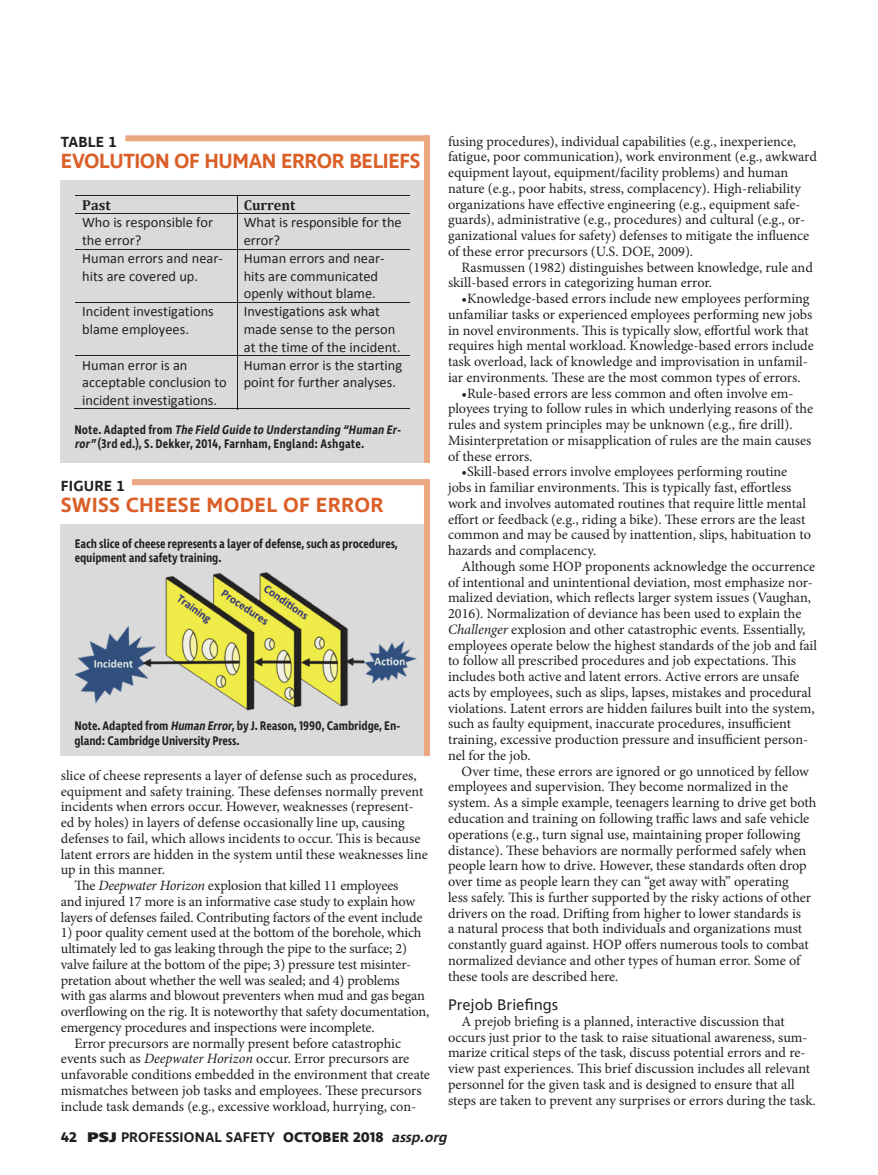
<style>
.page{position:relative;width:878px;height:1175px;background:#fff}
.page>*{position:absolute;margin:0;border:0;box-sizing:border-box;transform-origin:0 0}
.t1{font:600 21px "Ingra";letter-spacing:-.02em;color:#da5f28}
.t2{font:600 21px "Ingra";letter-spacing:.01em;color:#da5f28}
.t3{font:15.75px "Ingra";color:#231f20}
.t4{font:600 15px "Ingra";letter-spacing:.01em;color:#231f20}
.t5{font:14.4px/17.5px "Calibri";color:#231f20}
.t6{font:700 14.4px "Cambria";color:#231f20}
.t7{font:14.25px/15.8px "Minion Pro";letter-spacing:-.005em;color:#231f20}
.t8{font:600 14.25px "Ingra";letter-spacing:.01em;color:#231f20}
.t9{font:600 12.75px/14.2px "Ingra Cd";letter-spacing:-.01em;color:#231f20}
.t10{font:600 12.75px/14.2px "Ingra Cd";letter-spacing:.01em;color:#231f20}
.s1{font-style:italic}
.s2{font-weight:700}
.s3{font-weight:800}
</style>
<div class="page">
<div style="left:61px;top:181px;width:369px;height:282px;background:#dbdadb"></div>
<hr style="left:76px;top:196px;width:334px;height:1px;background:#231f20">
<svg style="left:237px;top:197px;width:1px;height:16px"></svg>
<hr style="left:76px;top:213px;width:334px;height:1px;background:#231f20">
<hr style="left:237px;top:214px;width:1px;height:35px;background:#231f20">
<hr style="left:76px;top:249px;width:334px;height:1px;background:#231f20">
<hr style="left:237px;top:249px;width:1px;height:53px;background:#231f20">
<hr style="left:76px;top:302px;width:334px;height:1px;background:#231f20">
<hr style="left:237px;top:303px;width:1px;height:52px;background:#231f20">
<hr style="left:76px;top:355px;width:334px;height:1px;background:#231f20">
<hr style="left:75px;top:409px;width:162px;height:1px;background:#231f20">
<hr style="left:237px;top:356px;width:1px;height:53px;background:#231f20">
<hr style="left:237px;top:409px;width:173px;height:1px;background:#231f20">
<div style="left:125px;top:135px;width:305px;height:6px;background:#eba781"></div>
<div style="left:424px;top:135px;width:6px;height:328px;background:#eba781"></div>
<div style="left:61px;top:525px;width:369px;height:231px;background:#dbdadb"></div>
<div style="left:132px;top:479px;width:298px;height:6px;background:#eba781"></div>
<img style="left:75px;top:572px;width:342px;height:139px">
<div style="left:424px;top:479px;width:6px;height:277px;background:#eba781"></div>
<p class="t4" style="left:61px;top:132px;width:57px">TABLE 1</p>
<h1 class="t1" style="left:61px;top:148px;width:361px">EVOLUTION OF HUMAN ERROR BELIEFS</h1>
<p class="t6" style="left:82px;top:195px;width:30px">Past</p>
<p class="t6" style="left:244px;top:195px;width:53px">Current</p>
<p class="t5" style="left:82px;top:214px;width:133px">Who is responsible for the error?</p>
<p class="t5" style="left:244px;top:214px;width:159px">What is responsible for the error?</p>
<p class="t5" style="left:82px;top:249px;width:142px">Human errors and near&shy;hits are covered up.</p>
<p class="t5" style="left:244px;top:249px;width:142px">Human errors and near&shy;hits are communicated openly without blame.</p>
<p class="t5" style="left:82px;top:303px;width:133px">Incident investigations blame employees.</p>
<p class="t5" style="left:244px;top:303px;width:158px">Investigations ask what made sense to the person at the time of the incident.</p>
<p class="t5" style="left:82px;top:356px;width:146px">Human error is an acceptable conclusion to incident investigations.</p>
<p class="t5" style="left:244px;top:356px;width:160px">Human error is the starting point for further analyses.</p>
<p class="t10" style="left:74px;top:423px;width:331px">N o t e . A d a p t e d f r o m <span class="s1">TheField Guideto Understanding “Human Er&shy;ror”</span>(3rd ed.), S. Dekker, 2014, Farnham, England: Ashgate.</p>
<p class="t4" style="left:61px;top:476px;width:65px">FIGURE 1</p>
<h1 class="t2" style="left:61px;top:491px;width:324px">SWISS CHEESE MODEL OF ERROR</h1>
<p class="t9" style="left:75px;top:537px;width:325px">Each slice of cheese represents a layer of defense, such as procedures, equipment and safety training.</p>
<p class="t9" style="left:74px;top:719px;width:327px">Note. Adapted from <span class="s1">Human Error</span>, by J. Reason, 1990, Cambridge, En&shy;gland: Cambridge University Press.</p>
<p class="t7" style="left:61px;top:767px;width:357px">slice of cheese represents a layer of defense such as procedures,</p>
<p class="t7" style="left:61px;top:783px;width:364px">equipment and safety training. These defenses normally prevent</p>
<p class="t7" style="left:61px;top:799px;width:354px">incidents when errors occur. However, weaknesses (represent-</p>
<p class="t7" style="left:61px;top:814px;width:345px">ed by holes) in layers of defense occasionally line up, causing</p>
<p class="t7" style="left:61px;top:830px;width:361px">defenses to fail, which allows incidents to occur. This is because</p>
<p class="t7" style="left:61px;top:846px;width:368px">latent errors are hidden in the system until these weaknesses line</p>
<p class="t7" style="left:61px;top:862px;width:106px">up in this manner.</p>
<p class="t7" style="left:74px;top:877px;width:326px">The <span class="s1">Deepwater Horizon</span> explosion that killed 11 employees</p>
<p class="t7" style="left:61px;top:893px;width:356px">and injured 17 more is an informative case study to explain how</p>
<p class="t7" style="left:61px;top:909px;width:363px">layers of defenses failed. Contributing factors of the event include</p>
<p class="t7" style="left:61px;top:925px;width:362px">1) poor quality cement used at the bottom of the borehole, which</p>
<p class="t7" style="left:61px;top:940px;width:348px">ultimately led to gas leaking through the pipe to the surface; 2)</p>
<p class="t7" style="left:61px;top:956px;width:352px">valve failure at the bottom of the pipe; 3) pressure test misinter-</p>
<p class="t7" style="left:61px;top:972px;width:340px">pretation about whether the well was sealed; and 4) problems</p>
<p class="t7" style="left:61px;top:988px;width:365px">with gas alarms and blowout preventers when mud and gas began</p>
<p class="t7" style="left:61px;top:1003px;width:370px">overflowing on the rig. It is noteworthy that safety documentation,</p>
<p class="t7" style="left:61px;top:1019px;width:315px">emergency procedures and inspections were incomplete.</p>
<p class="t7" style="left:74px;top:1035px;width:328px">Error precursors are normally present before catastrophic</p>
<p class="t7" style="left:61px;top:1051px;width:350px">events such as <span class="s1">Deepwater Horizon</span> occur. Error precursors are</p>
<p class="t7" style="left:61px;top:1066px;width:370px">unfavorable conditions embedded in the environment that create</p>
<p class="t7" style="left:61px;top:1082px;width:362px">mismatches between job tasks and employees. These precursors</p>
<p class="t7" style="left:61px;top:1098px;width:357px">include task demands (e.g., excessive workload, hurrying, con-</p>
<p class="t7" style="left:448px;top:133px;width:370px">fusing procedures), individual capabilities (e.g., inexperience, fatigue, poor communication), work environment (e.g., awkward equipment layout, equipment/facility problems) and human nature (e.g., poor habits, stress, complacency). High-reliability organizations have effective engineering (e.g., equipment safe&shy;guards), administrative (e.g., procedures) and cultural (e.g., or&shy;ganizational values for safety) defenses to mitigate the influence of these error precursors (U.S. DOE, 2009).</p>
<p class="t7" style="left:448px;top:259px;width:366px;text-indent:13px">Rasmussen (1982) distinguishes between knowledge, rule and skill-based errors in categorizing human error.</p>
<p class="t7" style="left:448px;top:291px;width:367px;text-indent:13px">•Knowledge-based errors include new employees performing unfamiliar tasks or experienced employees performing new jobs in novel environments. This is typically slow, effortful work that requires high mental workload. Knowledge-based errors include task overload, lack of knowledge and improvisation in unfamil&shy;iar environments. These are the most common types of errors.</p>
<p class="t7" style="left:448px;top:385px;width:366px;text-indent:13px">•Rule-based errors are less common and often involve em&shy;ployees trying to follow rules in which underlying reasons of the rules and system principles may be unknown (e.g., fire drill).<br>Misinterpretation or misapplication of rules are the main causes of these errors.</p>
<p class="t7" style="left:448px;top:464px;width:364px;text-indent:13px">•Skill-based errors involve employees performing routine jobs in familiar environments. This is typically fast, effortless work and involves automated routines that require little mental effort or feedback (e.g., riding a bike). These errors are the least common and may be caused by inattention, slips, habituation to hazards and complacency.</p>
<p class="t7" style="left:448px;top:558px;width:370px;text-indent:13px">Although some HOP proponents acknowledge the occurrence of intentional and unintentional deviation, most emphasize nor&shy;malized deviation, which reflects larger system issues (Vaughan, 2016). Normalization of deviance has been used to explain the <span class="s1">Challenger</span> explosion and other catastrophic events. Essentially, employees operate below the highest standards of the job and fail to follow all prescribed procedures and job expectations. This includes both active and latent errors. Active errors are unsafe acts by employees, such as slips, lapses, mistakes and procedural violations. Latent errors are hidden failures built into the system, such as faulty equipment, inaccurate procedures, insufficient training, excessive production pressure and insufficient person&shy;nel for the job.</p>
<p class="t7" style="left:448px;top:763px;width:370px;text-indent:13px">Over time, these errors are ignored or go unnoticed by fellow employees and supervision. They become normalized in the system. As a simple example, teenagers learning to drive get both education and training on following traffic laws and safe vehicle operations (e.g., turn signal use, maintaining proper following distance). These behaviors are normally performed safely when people learn how to drive. However, these standards often drop over time as people learn they can “get away with” operating<br>less safely. This is further supported by the risky actions of other drivers on the road. Drifting from higher to lower standards is<br>a natural process that both individuals and organizations must constantly guard against. HOP offers numerous tools to combat normalized deviance and other types of human error. Some of these tools are described here.</p>
<p class="t3" style="left:448px;top:995px;width:112px">Prejob Briefings</p>
<p class="t7" style="left:448px;top:1013px;width:369px;text-indent:13px">A prejob briefing is a planned, interactive discussion that occurs just prior to the task to raise situational awareness, sum&shy;marize critical steps of the task, discuss potential errors and re&shy;view past experiences. This brief discussion includes all relevant personnel for the given task and is designed to ensure that all steps are taken to prevent any surprises or errors during the task.</p>
<p class="t8" style="left:61px;top:1128px;width:391px"><span class="s2">42</span> <span class="s3">PSJ</span> PROFESSIONAL SAFETY <span class="s2">OCTOBER 2018</span> <span class="s1">assp.org</span></p>
</div>
